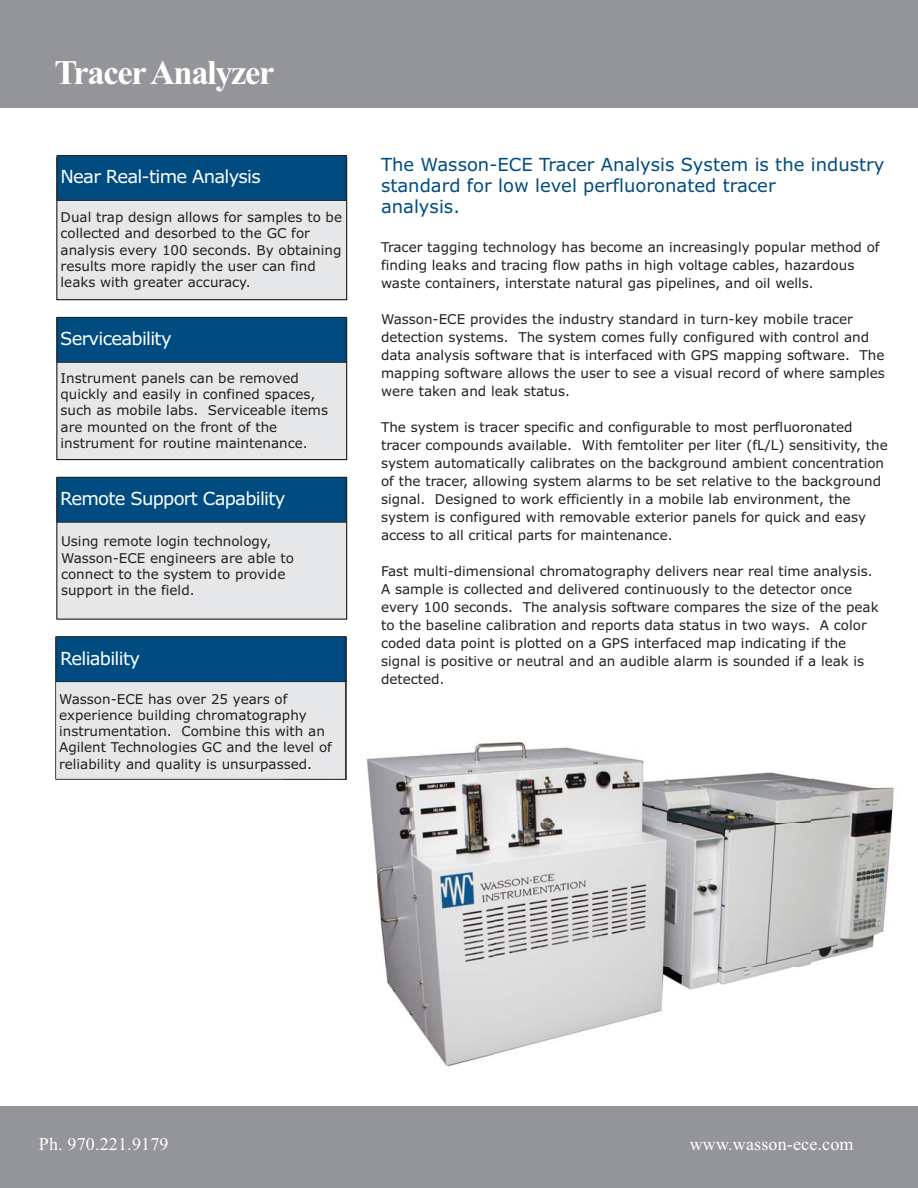
<style>
.page{position:relative;width:918px;height:1188px;background:#fff}
.page>*{position:absolute;margin:0;border:0;box-sizing:border-box;transform-origin:0 0}
.t1{font:700 34.5px "Times New Roman";letter-spacing:-.04em;color:#fff}
.t2{font:18px/21px "Verdana";color:#004c81}
.t3{font:18px "Verdana";letter-spacing:-.04em;color:#fff}
.t4{font:18px "Times New Roman";letter-spacing:.01em;color:#fff}
.t5{font:17.4px "Sans Serif";letter-spacing:-.04em;color:#fff}
.t6{font:13.5px/18px "Verdana";color:#231f20}
.t7{font:13.5px/16.2px "Sans Serif";color:#231f20}
</style>
<div class="page">
<div style="left:0;top:0;width:918px;height:107px;background:#939598"></div>
<div style="left:0;top:1106px;width:918px;height:82px;background:#939598"></div>
<div style="left:57px;top:318px;width:290px;height:142px;background:#e6e7e8"></div>
<div style="left:56px;top:317px;width:291px;height:143px;border:1px solid #000"></div>
<div style="left:57px;top:317px;width:289px;height:45px;background:#004c81"></div>
<div style="left:57px;top:317px;width:290px;height:46px;border:1px solid #231f20"></div>
<div style="left:57px;top:157px;width:290px;height:143px;background:#e6e7e8"></div>
<div style="left:56px;top:157px;width:291px;height:143px;border:1px solid #000"></div>
<div style="left:57px;top:156px;width:289px;height:44px;background:#004c81"></div>
<div style="left:57px;top:155px;width:290px;height:46px;border:1px solid #231f20"></div>
<div style="left:57px;top:478px;width:290px;height:141px;background:#e6e7e8"></div>
<div style="left:57px;top:477px;width:289px;height:45px;background:#004c81"></div>
<div style="left:57px;top:477px;width:290px;height:46px;border:1px solid #231f20"></div>
<img style="left:366px;top:740px;width:528px;height:327px">
<svg style="left:55px;top:636px;width:292px;height:144px;background:#97b0c1"></svg>
<img style="left:283px;top:693px;width:5px;height:14px">
<img style="left:283px;top:710px;width:24px;height:13px">
<img style="left:283px;top:726px;width:42px;height:10px">
<img style="left:283px;top:742px;width:49px;height:13px">
<img style="left:283px;top:758px;width:27px;height:13px">
<h1 class="t1" style="left:55px;top:61px;width:221px">Tracer Analyzer</h1>
<h2 class="t3" style="left:61px;top:170px;width:202px">Near Real-time Analysis</h2>
<p class="t6" style="left:61px;top:210px;width:283px;line-height:16.2px">Dual trap design allows for samples to be collected and desorbed to the GC for analysis every 100 seconds. By obtaining results more rapidly the user can find leaks with greater accuracy.</p>
<h2 class="t3" style="left:60px;top:332px;width:113px">Serviceability</h2>
<p class="t6" style="left:61px;top:371px;width:269px;line-height:16.2px">Instrument panels can be removed quickly and easily in confined spaces, such as mobile labs. Serviceable items are mounted on the front of the instrument for routine maintenance.</p>
<h2 class="t3" style="left:60px;top:492px;width:227px">Remote Support Capability</h2>
<p class="t6" style="left:61px;top:535px;width:235px;line-height:16.2px">Using remote login technology,<br>Wasson-ECE engineers are able to connect to the system to provide support in the field.</p>
<h2 class="t3" style="left:60px;top:651px;width:81px">Reliability</h2>
<p class="t5" style="left:66px;top:652px;width:144px">Back pressure Control</p>
<p class="t7" style="left:67px;top:692px;width:241px">A low pressure regulato is used to pr vide flow to a GC gas sampling valve.</p>
<p class="t6" style="left:59px;top:692px;width:274px;line-height:16.2px">Wasson-ECE has over 25 years of experience building chromatography instrumentation. Combine this with an Agilent Technologies GC and the level of reliability and quality is unsurpassed.</p>
<h2 class="t2" style="left:381px;top:155px;width:505px">The Wasson-ECE Tracer Analysis System is the industry standard for low level perfluoronated tracer<br>analysis.</h2>
<p class="t6" style="left:381px;top:239px;width:500px">Tracer tagging technology has become an increasingly popular method of finding leaks and tracing flow paths in high voltage cables, hazardous waste containers, interstate natural gas pipelines, and oil wells.</p>
<p class="t6" style="left:381px;top:311px;width:505px">Wasson-ECE provides the industry standard in turn-key mobile tracer detection systems. The system comes fully configured with control and data analysis software that is interfaced with GPS mapping software. The mapping software allows the user to see a visual record of where samples were taken and leak status.</p>
<p class="t6" style="left:381px;top:419px;width:508px">The system is tracer specific and configurable to most perfluoronated tracer compounds available. With femtoliter per liter (fL/L) sensitivity, the system automatically calibrates on the background ambient concentration of the tracer, allowing system alarms to be set relative to the background signal. Designed to work efficiently in a mobile lab environment, the system is configured with removable exterior panels for quick and easy access to all critical parts for maintenance.</p>
<p class="t6" style="left:381px;top:563px;width:499px">Fast multi-dimensional chromatography delivers near real time analysis.<br>A sample is collected and delivered continuously to the detector once every 100 seconds. The analysis software compares the size of the peak to the baseline calibration and reports data status in two ways. A color coded data point is plotted on a GPS interfaced map indicating if the signal is positive or neutral and an audible alarm is sounded if a leak is</p>
<p class="t6" style="left:381px;top:671px;width:65px">detected.</p>
<h2 class="t4" style="left:39px;top:1138px;width:131px">Ph. 970.221.9179</h2>
<h2 class="t4" style="left:690px;top:1138px;width:165px">www.wasson-ece.com</h2>
</div>
